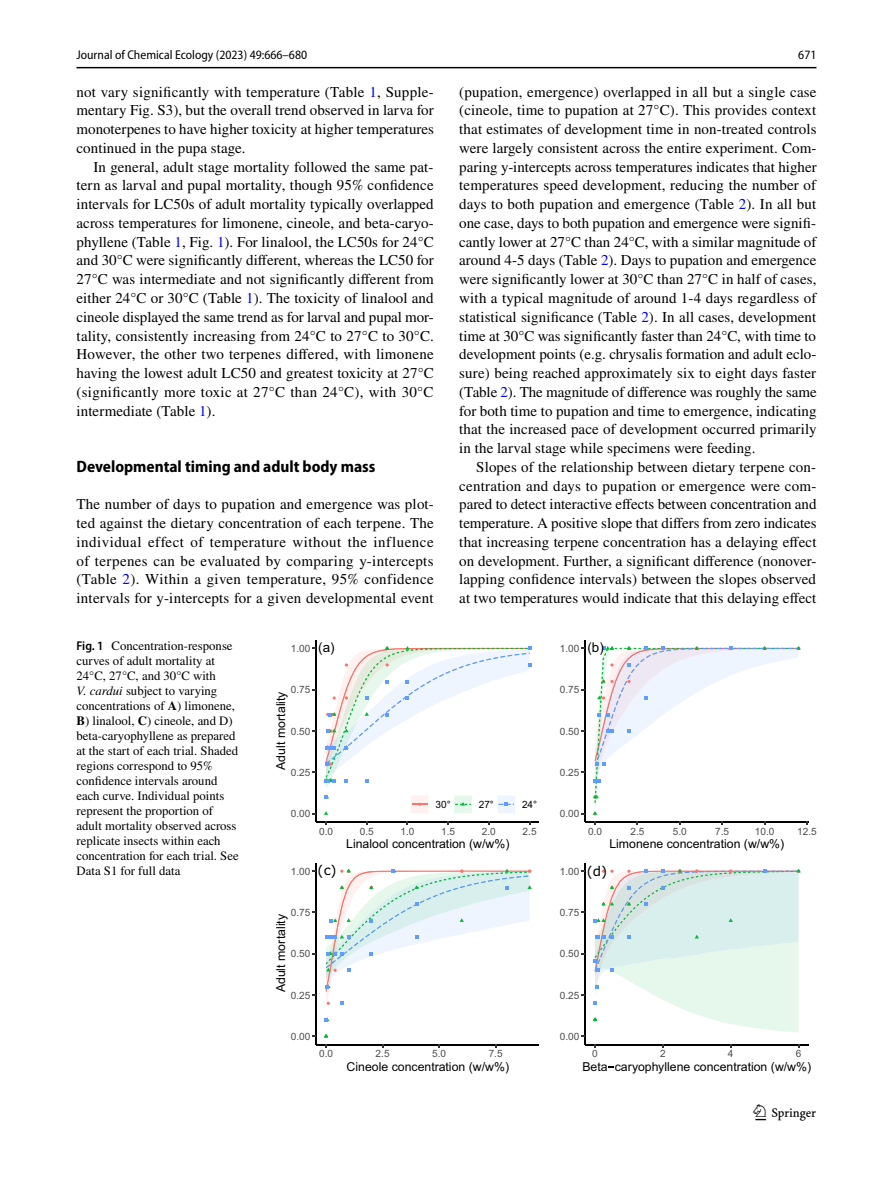
<style>
.page{position:relative;width:893px;height:1187px;background:#fff}
.page>*{position:absolute;margin:0;border:0;box-sizing:border-box;transform-origin:0 0}
.t1{font:22.5px "Springnew Regular 2";color:#000}
.t2{font:700 semi-condensed 16.5px "Myriad Pro";color:#000}
.t3{font:15px/18.8px "STIX";letter-spacing:.005em;color:#000;text-align:justify}
.t4{font:13.35px "Arial MT4";color:#000}
.t5{font:13.35px "Verdana";color:#000}
.t6{font:12.75px/15px "STIX";color:#000}
.t7{font:semi-condensed 12.75px "Myriad Pro";color:#000}
.t8{font:12.3px "Arial";color:#000}
.t9{font:12.3px "Arial MT3";color:#000}
.t10{font:12.3px "Arial MT4";color:#000}
.t11{font:12.3px "Arial MT2";color:#000}
.t12{font:10.05px "Arial";color:#4d4d4d}
.t13{font:10.05px "Arial MT3";color:#4d4d4d}
.t14{font:10.05px "Arial MT4";color:#4d4d4d}
.t15{font:10.05px "Arial MT2";color:#4d4d4d}
.t16{font:10.05px "Arial MT4";color:#000}
.s1{color:#00f}
.s2{font-family:"Myriad Pro";font-weight:600;font-stretch:semi-condensed}
.s3{font-style:italic}
.s4{font-weight:700}
</style>
<div class="page">
<hr style="left:77px;top:67px;width:739px;height:1px;background:#000">
<svg style="left:312px;top:647px;width:227px;height:178px"></svg>
<div style="left:316px;top:640px;width:224px;height:181px;background:#fff"></div>
<hr style="left:315px;top:640px;width:1px;height:181px;background:#000">
<hr style="left:316px;top:821px;width:224px;height:1px;background:#000">
<svg style="left:539px;top:647px;width:270px;height:178px"></svg>
<div style="left:585px;top:640px;width:224px;height:181px;background:#fff"></div>
<svg style="left:593px;top:646px;width:208px;height:169px"></svg>
<hr style="left:584px;top:640px;width:1px;height:181px;background:#000">
<hr style="left:585px;top:821px;width:224px;height:1px;background:#000">
<svg style="left:312px;top:870px;width:227px;height:178px"></svg>
<div style="left:316px;top:862px;width:224px;height:182px;background:#fff"></div>
<svg style="left:324px;top:1017px;width:5px;height:4px"></svg>
<svg style="left:325px;top:868px;width:207px;height:137px"></svg>
<hr style="left:315px;top:862px;width:1px;height:182px;background:#000">
<hr style="left:316px;top:1043px;width:224px;height:2px;background:#000">
<svg style="left:539px;top:870px;width:270px;height:198px"></svg>
<div style="left:585px;top:862px;width:224px;height:182px;background:#fff"></div>
<svg style="left:593px;top:868px;width:208px;height:164px"></svg>
<hr style="left:584px;top:862px;width:1px;height:182px;background:#000">
<hr style="left:585px;top:1043px;width:224px;height:2px;background:#000">
<div style="left:370px;top:788px;width:170px;height:32px;background:#fff"></div>
<svg style="left:324px;top:646px;width:208px;height:168px"></svg>
<p class="t7" style="left:77px;top:48px;width:232px">Journal of Chemical Ecology (2023) 49:666–680</p>
<p class="t7" style="left:798px;top:48px;width:20px">671</p>
<p class="t3" style="left:77px;top:83px;width:359px">not vary significantly with temperature (Table <span class="s1">1</span>, Supple&shy;mentary Fig. S3), but the overall trend observed in larva for monoterpenes to have higher toxicity at higher temperatures continued in the pupa stage.</p>
<p class="t3" style="left:77px;top:158px;width:359px;text-indent:17px">In general, adult stage mortality followed the same pat&shy;tern as larval and pupal mortality, though 95% confidence intervals for LC50s of adult mortality typically overlapped across temperatures for limonene, cineole, and beta-caryo&shy;phyllene (Table <span class="s1">1</span>, Fig. <span class="s1">1</span>). For linalool, the LC50s for 24°C and 30°C were significantly different, whereas the LC50 for 27°C was intermediate and not significantly different from either 24°C or 30°C (Table <span class="s1">1</span>). The toxicity of linalool and cineole displayed the same trend as for larval and pupal mor&shy;tality, consistently increasing from 24°C to 27°C to 30°C.<br>However, the other two terpenes differed, with limonene having the lowest adult LC50 and greatest toxicity at 27°C (significantly more toxic at 27°C than 24°C), with 30°C intermediate (Table <span class="s1">1</span>).</p>
<p class="t2" style="left:77px;top:457px;width:300px">Developmental timing and adult body mass</p>
<p class="t3" style="left:77px;top:496px;width:359px">The number of days to pupation and emergence was plot&shy;ted against the dietary concentration of each terpene. The individual effect of temperature without the influence of terpenes can be evaluated by comparing y-intercepts (Table <span class="s1">2</span>). Within a given temperature, 95% confidence intervals for y-intercepts for a given developmental event</p>
<p class="t3" style="left:459px;top:83px;width:359px">(pupation, emergence) overlapped in all but a single case (cineole, time to pupation at 27°C). This provides context that estimates of development time in non-treated controls were largely consistent across the entire experiment. Com&shy;paring y-intercepts across temperatures indicates that higher temperatures speed development, reducing the number of days to both pupation and emergence (Table <span class="s1">2</span>). In all but one case, days to both pupation and emergence were signifi&shy;cantly lower at 27°C than 24°C, with a similar magnitude of around 4-5 days (Table <span class="s1">2</span>). Days to pupation and emergence were significantly lower at 30°C than 27°C in half of cases, with a typical magnitude of around 1-4 days regardless of statistical significance (Table <span class="s1">2</span>). In all cases, development time at 30°C was significantly faster than 24°C, with time to development points (e.g. chrysalis formation and adult eclo&shy;sure) being reached approximately six to eight days faster (Table <span class="s1">2</span>). The magnitude of difference was roughly the same for both time to pupation and time to emergence, indicating that the increased pace of development occurred primarily in the larval stage while specimens were feeding.</p>
<p class="t3" style="left:459px;top:458px;width:359px;text-indent:17px">Slopes of the relationship between dietary terpene con&shy;centration and days to pupation or emergence were com&shy;pared to detect interactive effects between concentration and temperature. A positive slope that differs from zero indicates that increasing terpene concentration has a delaying effect on development. Further, a significant difference (nonover&shy;lapping confidence intervals) between the slopes observed at two temperatures would indicate that this delaying effect</p>
<p class="t6" style="left:77px;top:638px;width:164px"><span class="s2">Fig. 1</span> Concentration-response curves of adult mortality at<br>24°C, 27°C, and 30°C with<br><span class="s3">V. cardui</span> subject to varying concentrations of <span class="s4">A</span>) limonene,<br><span class="s4">B</span>) linalool, <span class="s4">C</span>) cineole, and D) beta-caryophyllene as prepared at the start of each trial. Shaded regions correspond to 95% confidence intervals around each curve. Individual points represent the proportion of adult mortality observed across replicate insects within each concentration for each trial. See<br>Data S1 for full data</p>
<p class="t12" style="left:291px;top:641px;width:21px">1.00</p>
<p class="t4" style="left:318px;top:638px;width:18px">(a)</p>
<p class="t4" style="left:587px;top:638px;width:18px">(b)</p>
<p class="t12" style="left:560px;top:641px;width:21px">1.00</p>
<p class="t12" style="left:291px;top:683px;width:21px">0.75</p>
<p class="t8" style="left:272px;top:769px;width:80px;rotate:-90deg">Adult mortality</p>
<p class="t12" style="left:291px;top:724px;width:21px">0.50</p>
<p class="t12" style="left:291px;top:765px;width:21px">0.25</p>
<p class="t12" style="left:560px;top:683px;width:21px">0.75</p>
<p class="t12" style="left:560px;top:724px;width:21px">0.50</p>
<p class="t12" style="left:560px;top:765px;width:21px">0.25</p>
<p class="t12" style="left:291px;top:806px;width:21px">0.00</p>
<p class="t13" style="left:291px;top:864px;width:21px">1.00</p>
<p class="t16" style="left:435px;top:797px;width:17px">30°</p>
<p class="t16" style="left:479px;top:797px;width:17px">27°</p>
<p class="t16" style="left:522px;top:797px;width:17px">24°</p>
<p class="t12" style="left:319px;top:824px;width:15px">0.0</p>
<p class="t12" style="left:360px;top:824px;width:15px">0.5</p>
<p class="t12" style="left:400px;top:824px;width:15px">1.0</p>
<p class="t12" style="left:441px;top:824px;width:15px">1.5</p>
<p class="t12" style="left:482px;top:824px;width:15px">2.0</p>
<p class="t12" style="left:523px;top:824px;width:15px">2.5</p>
<p class="t8" style="left:346px;top:835px;width:165px">Linalool concentration (w/w%)</p>
<p class="t12" style="left:560px;top:806px;width:21px">0.00</p>
<p class="t15" style="left:588px;top:824px;width:15px">0.0</p>
<p class="t15" style="left:630px;top:824px;width:15px">2.5</p>
<p class="t15" style="left:673px;top:824px;width:15px">5.0</p>
<p class="t15" style="left:715px;top:824px;width:15px">7.5</p>
<p class="t15" style="left:755px;top:824px;width:21px">10.0</p>
<p class="t15" style="left:797px;top:824px;width:21px">12.5</p>
<p class="t11" style="left:609px;top:835px;width:176px">Limonene concentration (w/w%)</p>
<p class="t5" style="left:318px;top:861px;width:21px">(c)</p>
<p class="t5" style="left:587px;top:861px;width:22px">(d)</p>
<p class="t14" style="left:560px;top:864px;width:21px">1.00</p>
<p class="t13" style="left:291px;top:905px;width:21px">0.75</p>
<p class="t9" style="left:272px;top:992px;width:80px;rotate:-90deg">Adult mortality</p>
<p class="t13" style="left:291px;top:946px;width:21px">0.50</p>
<p class="t13" style="left:291px;top:988px;width:21px">0.25</p>
<p class="t14" style="left:560px;top:905px;width:21px">0.75</p>
<p class="t14" style="left:560px;top:946px;width:21px">0.50</p>
<p class="t14" style="left:560px;top:988px;width:21px">0.25</p>
<p class="t13" style="left:291px;top:1029px;width:21px">0.00</p>
<p class="t13" style="left:319px;top:1046px;width:15px">0.0</p>
<p class="t13" style="left:376px;top:1046px;width:15px">2.5</p>
<p class="t13" style="left:432px;top:1046px;width:15px">5.0</p>
<p class="t13" style="left:489px;top:1046px;width:15px">7.5</p>
<p class="t9" style="left:347px;top:1057px;width:164px">Cineole concentration (w/w%)</p>
<p class="t14" style="left:560px;top:1029px;width:21px">0.00</p>
<p class="t14" style="left:592px;top:1046px;width:7px">0</p>
<p class="t14" style="left:660px;top:1046px;width:7px">2</p>
<p class="t14" style="left:728px;top:1046px;width:7px">4</p>
<p class="t14" style="left:796px;top:1046px;width:7px">6</p>
<p class="t10" style="left:582px;top:1057px;width:230px">Beta caryophyllene concentration (w/w%)</p>
<h1 class="t1" style="left:755px;top:1104px;width:62px">1 3</h1>
</div>
